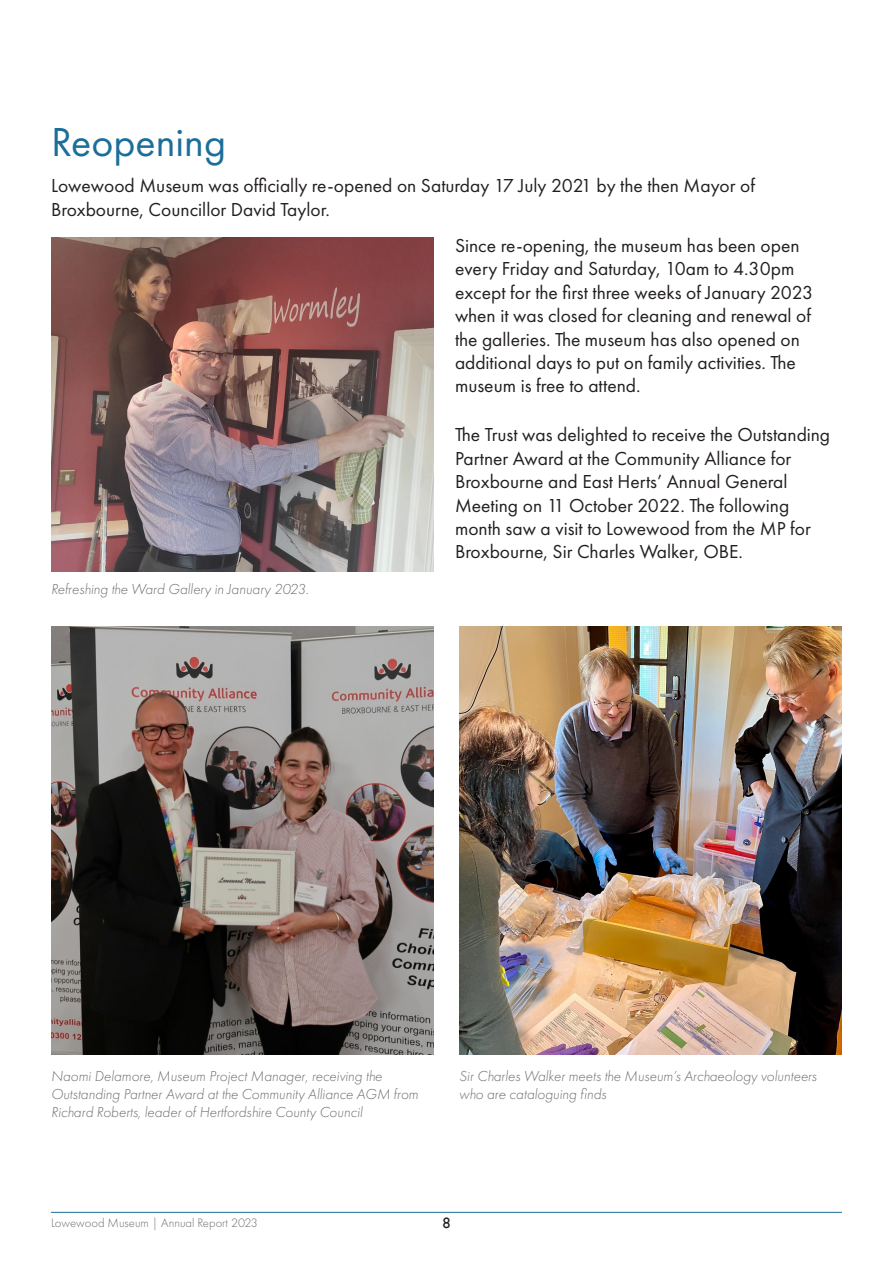
<style>
.page{position:relative;width:893px;height:1263px;background:#fff}
.page>*{position:absolute;margin:0;border:0;box-sizing:border-box;transform-origin:0 0}
.t1{font:42px "Futura PT";color:#1c6e9a}
.t2{font:19.5px/23.4px "Futura PT";color:#231f20}
.t3{font:italic 300 15px/18px "Futura PT";color:#6c6d70}
.t4{font:15px "Gill Sans";color:#231f20}
.t5{font:300 12.75px "Futura PT";color:#6c6d70}
</style>
<div class="page">
<hr style="left:51px;top:1212px;width:791px;height:1px;background:#1c6e9a">
<img style="left:51px;top:237px;width:383px;height:334px">
<img style="left:51px;top:627px;width:383px;height:428px">
<img style="left:459px;top:627px;width:383px;height:428px">
<p class="t1" style="left:51px;top:117px;width:177px">Reopening</p>
<p class="t2" style="left:51px;top:174px;width:706px">Lowewood Museum was officially re-opened on Saturday 17 July 2021 by the then Mayor of<br>Broxbourne, Councillor David Taylor.</p>
<p class="t2" style="left:455px;top:234px;width:360px">Since re-opening, the museum has been open every Friday and Saturday, 10am to 4.30pm except for the first three weeks of January 2023 when it was closed for cleaning and renewal of the galleries. The museum has also opened on additional days to put on family activities. The museum is free to attend.</p>
<p class="t2" style="left:455px;top:423px;width:377px">The Trust was delighted to receive the Outstanding Partner Award at the Community Alliance for Broxbourne and East Herts’ Annual General Meeting on 11 October 2022. The following month saw a visit to Lowewood from the MP for Broxbourne, Sir Charles Walker, OBE.</p>
<p class="t3" style="left:51px;top:580px;width:259px">Refreshing the Ward Gallery in January 2023.</p>
<p class="t3" style="left:51px;top:1067px;width:369px">Naomi Delamore, Museum Project Manager, receiving the<br>Outstanding Partner Award at the Community Alliance AGM from<br>Richard Roberts, leader of Hertfordshire County Council</p>
<p class="t3" style="left:459px;top:1067px;width:359px">Sir Charles Walker meets the Museum’s Archaeology volunteers who are cataloguing finds</p>
<p class="t5" style="left:51px;top:1216px;width:208px">Lowewood Museum | Annual Report 2023</p>
<p class="t4" style="left:443px;top:1214px;width:9px">8</p>
</div>
